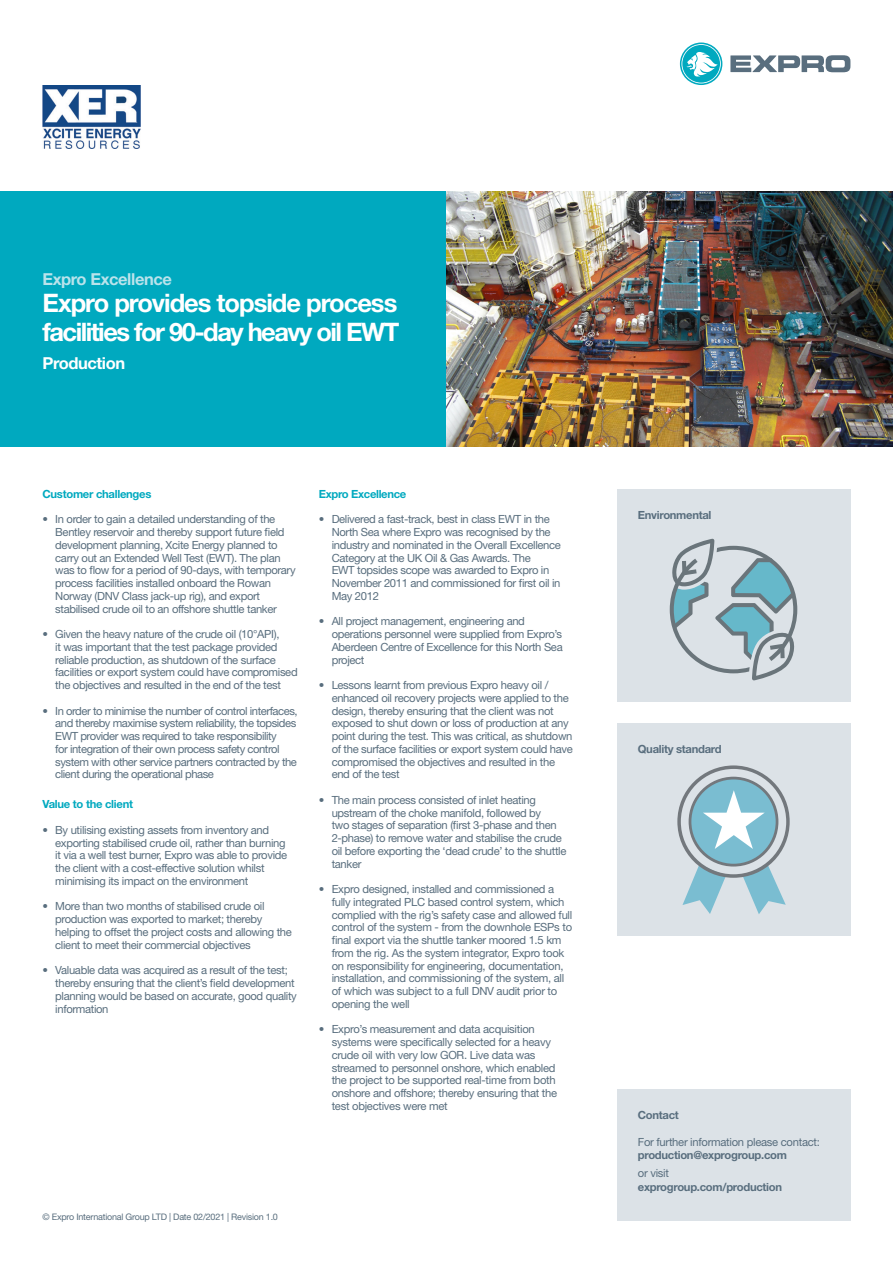
<style>
.page{position:relative;width:893px;height:1263px;background:#fff}
.page>*{position:absolute;margin:0;border:0;box-sizing:border-box;transform-origin:0 0}
.t1{font:700 25.5px/28.5px "Helvetica Neue";letter-spacing:-.06em;color:#fff}
.t2{font:700 16.5px "Helvetica Neue";letter-spacing:-.025em;color:#bae3eb}
.t3{font:700 16.5px "Helvetica Neue";letter-spacing:-.025em;color:#fff}
.t4{font:11.25px/12.8px "Helvetica Neue";letter-spacing:-.03em;color:#596e7e}
.t5{font:700 11.25px "Helvetica Neue";letter-spacing:-.025em;color:#596e7e}
.t6{font:700 11.25px "Helvetica Neue";letter-spacing:-.025em;color:#00a9bf}
.t7{font:9px "Helvetica Neue";letter-spacing:-.025em;color:#596e7e}
</style>
<div class="page">
<svg style="left:730px;top:55px;width:120px;height:17px"></svg>
<svg style="left:680px;top:43px;width:42px;height:42px"></svg>
<div style="left:0;top:191px;width:446px;height:255px;background:#00a9bf"></div>
<img style="left:43px;top:85px;width:98px;height:64px">
<div style="left:617px;top:1089px;width:233px;height:131px;background:#dce2e7"></div>
<img style="left:446px;top:191px;width:447px;height:255px">
<div style="left:617px;top:489px;width:233px;height:213px;background:#dce2e7"></div>
<div style="left:617px;top:723px;width:233px;height:212px;background:#dce2e7"></div>
<svg style="left:670px;top:539px;width:127px;height:141px"></svg>
<svg style="left:677px;top:765px;width:113px;height:149px"></svg>
<p class="t2" style="left:43px;top:269px;width:131px">Expro Excellence</p>
<p class="t1" style="left:43px;top:288px;width:358px">Expro provides topside process facilities for 90-day heavy oil EWT</p>
<p class="t3" style="left:43px;top:353px;width:84px">Production</p>
<p class="t6" style="left:43px;top:487px;width:110px">Customer challenges</p>
<p class="t4" style="left:55px;top:513px;width:242px;text-indent:-13px">• In order to gain a detailed understanding of the Bentley reservoir and thereby support future field development planning, Xcite Energy planned to carry out an Extended Well Test (EWT). The plan was to flow for a period of 90-days, with temporary process facilities installed onboard the Rowan Norway (DNV Class jack-up rig), and export stabilised crude oil to an offshore shuttle tanker</p>
<p class="t4" style="left:55px;top:627px;width:244px;text-indent:-13px">• Given the heavy nature of the crude oil (10°API),<br>it was important that the test package provided reliable production, as shutdown of the surface facilities or export system could have compromised the objectives and resulted in the end of the test</p>
<p class="t4" style="left:55px;top:704px;width:244px;text-indent:-13px">• In order to minimise the number of control interfaces, and thereby maximise system reliability, the topsides EWT provider was required to take responsibility<br>for integration of their own process safety control system with other service partners contracted by the client during the operational phase</p>
<p class="t6" style="left:43px;top:797px;width:92px">Value to the client</p>
<p class="t4" style="left:55px;top:823px;width:233px;text-indent:-13px">• By utilising existing assets from inventory and exporting stabilised crude oil, rather than burning it via a well test burner, Expro was able to provide the client with a cost-effective solution whilst minimising its impact on the environment</p>
<p class="t4" style="left:55px;top:900px;width:238px;text-indent:-13px">• More than two months of stabilised crude oil production was exported to market; thereby helping to offset the project costs and allowing the client to meet their commercial objectives</p>
<p class="t4" style="left:55px;top:964px;width:243px;text-indent:-13px">• Valuable data was acquired as a result of the test; thereby ensuring that the client’s field development planning would be based on accurate, good quality information</p>
<p class="t6" style="left:319px;top:487px;width:89px">Expro Excellence</p>
<p class="t4" style="left:332px;top:513px;width:231px;text-indent:-13px">• Delivered a fast-track, best in class EWT in the North Sea where Expro was recognised by the industry and nominated in the Overall Excellence Category at the UK Oil &amp; Gas Awards. The<br>EWT topsides scope was awarded to Expro in November 2011 and commissioned for first oil in May 2012</p>
<p class="t4" style="left:332px;top:615px;width:233px;text-indent:-13px">• All project management, engineering and operations personnel were supplied from Expro’s Aberdeen Centre of Excellence for this North Sea project</p>
<p class="t4" style="left:332px;top:679px;width:243px;text-indent:-13px">• Lessons learnt from previous Expro heavy oil / enhanced oil recovery projects were applied to the design, thereby ensuring that the client was not exposed to shut down or loss of production at any point during the test. This was critical, as shutdown of the surface facilities or export system could have compromised the objectives and resulted in the end of the test</p>
<p class="t4" style="left:332px;top:793px;width:236px;text-indent:-13px">• The main process consisted of inlet heating upstream of the choke manifold, followed by<br>two stages of separation (first 3-phase and then 2-phase) to remove water and stabilise the crude oil before exporting the ‘dead crude’ to the shuttle tanker</p>
<p class="t4" style="left:332px;top:883px;width:242px;text-indent:-13px">• Expro designed, installed and commissioned a fully integrated PLC based control system, which complied with the rig’s safety case and allowed full control of the system - from the downhole ESPs to final export via the shuttle tanker moored 1.5 km from the rig. As the system integrator, Expro took on responsibility for engineering, documentation, installation, and commissioning of the system, all of which was subject to a full DNV audit prior to opening the well</p>
<p class="t4" style="left:332px;top:1023px;width:227px;text-indent:-13px">• Expro’s measurement and data acquisition systems were specifically selected for a heavy crude oil with very low GOR. Live data was streamed to personnel onshore, which enabled the project to be supported real-time from both onshore and offshore; thereby ensuring that the test objectives were met</p>
<p class="t7" style="left:43px;top:1212px;width:237px">© Expro International Group LTD | Date 02/2021 | Revision 1.0</p>
<p class="t5" style="left:638px;top:508px;width:75px">Environmental</p>
<p class="t5" style="left:638px;top:742px;width:85px">Quality standard</p>
<p class="t5" style="left:638px;top:1108px;width:43px">Contact</p>
<p class="t4" style="left:638px;top:1135px;width:184px">For further information please contact:</p>
<p class="t5" style="left:638px;top:1148px;width:151px">production@exprogroup.com</p>
<p class="t4" style="left:638px;top:1166px;width:33px">or visit</p>
<p class="t5" style="left:638px;top:1180px;width:146px">exprogroup.com/production</p>
</div>
